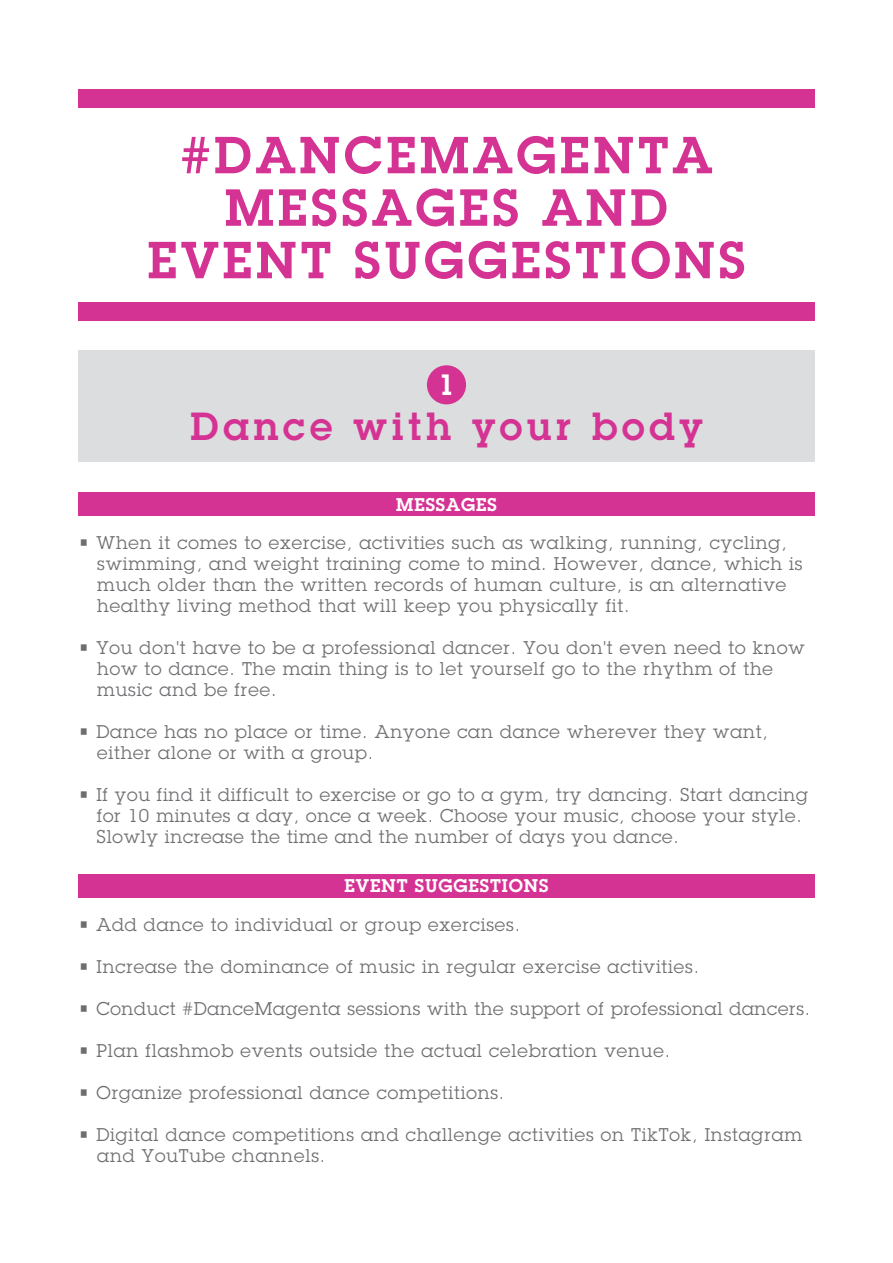
<style>
.page{position:relative;width:893px;height:1263px;background:#fff}
.page>*{position:absolute;margin:0;border:0;box-sizing:border-box;transform-origin:0 0}
.t1{font:700 51px/52.5px "Lubalin Graph";letter-spacing:.075em;color:#d53393;text-align:center}
.t2{font:700 38.4px "Lubalin Graph";letter-spacing:.125em;color:#d53393}
.t3{font:700 28.8px "Lubalin Graph";color:#fff}
.t4{font:18px/21px "Lubalin Graph";letter-spacing:.05em;color:#6d6e71}
.t5{font:700 18px "Lubalin Graph";letter-spacing:.05em;color:#fff}
</style>
<div class="page">
<div style="left:78px;top:350px;width:737px;height:112px;background:#dcddde"></div>
<div style="left:78px;top:89px;width:737px;height:19px;background:#d53393"></div>
<div style="left:78px;top:302px;width:737px;height:18px;background:#d53393"></div>
<div style="left:78px;top:493px;width:737px;height:23px;background:#d53393"></div>
<div style="left:427px;top:365px;width:39px;height:39px;background:#d53393;border-radius:50%"></div>
<div style="left:78px;top:874px;width:737px;height:24px;background:#d53393"></div>
<h1 class="t1" style="left:148px;top:129px;width:599px">#DANCEMAGENTA<br>MESSAGES AND<br>EVENT SUGGESTIONS</h1>
<h3 class="t3" style="left:438px;top:366px;width:18px">1</h3>
<h2 class="t2" style="left:190px;top:401px;width:514px">Dance with your body</h2>
<p class="t5" style="left:396px;top:492px;width:102px">MESSAGES</p>
<p class="t4" style="left:97px;top:532px;width:707px;text-indent:-19px">• When it comes to exercise, activities such as walking, running, cycling, swimming, and weight training come to mind. However, dance, which is much older than the written records of human culture, is an alternative healthy living method that will keep you physically fit.</p>
<p class="t4" style="left:97px;top:637px;width:709px;text-indent:-19px">• You don't have to be a professional dancer. You don't even need to know how to dance. The main thing is to let yourself go to the rhythm of the music and be free.</p>
<p class="t4" style="left:97px;top:721px;width:672px;text-indent:-19px">• Dance has no place or time. Anyone can dance wherever they want, either alone or with a group.</p>
<p class="t4" style="left:97px;top:784px;width:713px;text-indent:-19px">• If you find it difficult to exercise or go to a gym, try dancing. Start dancing for 10 minutes a day, once a week. Choose your music, choose your style.<br>Slowly increase the time and the number of days you dance.</p>
<p class="t5" style="left:345px;top:874px;width:205px">EVENT SUGGESTIONS</p>
<p class="t4" style="left:78px;top:914px;width:443px">• Add dance to individual or group exercises.</p>
<p class="t4" style="left:78px;top:956px;width:622px">• Increase the dominance of music in regular exercise activities.</p>
<p class="t4" style="left:78px;top:998px;width:733px">• Conduct #DanceMagenta sessions with the support of professional dancers.</p>
<p class="t4" style="left:78px;top:1040px;width:593px">• Plan flashmob events outside the actual celebration venue.</p>
<p class="t4" style="left:78px;top:1082px;width:427px">• Organize professional dance competitions.</p>
<p class="t4" style="left:97px;top:1124px;width:706px;text-indent:-19px">• Digital dance competitions and challenge activities on TikTok, Instagram and YouTube channels.</p>
</div>
